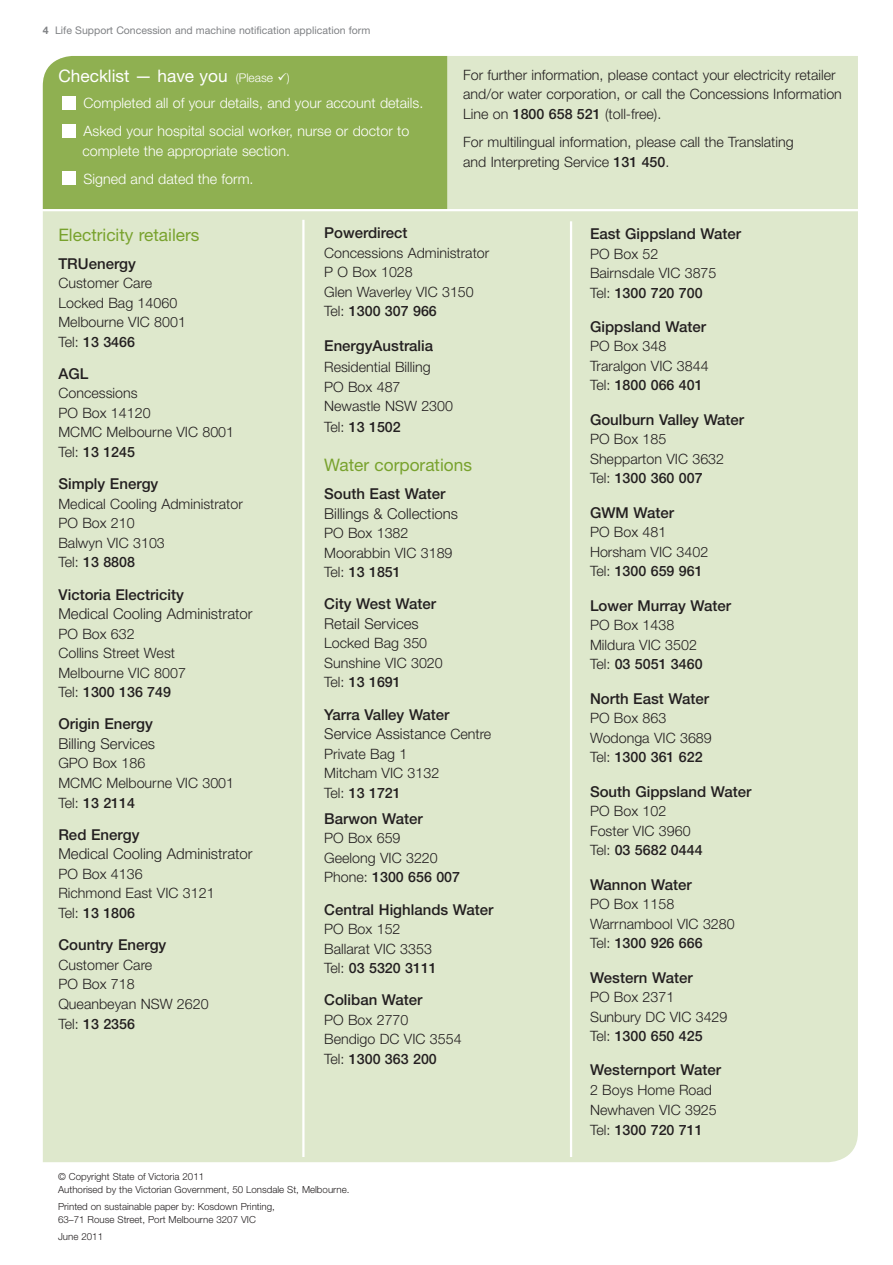
<style>
.page{position:relative;width:893px;height:1265px;background:#fff}
.page>*{position:absolute;margin:0;border:0;box-sizing:border-box;transform-origin:0 0}
.t1{font:17.25px "Helvetica Neue LT Std";color:#78a22d}
.t2{font:17.25px "Helvetica Neue LT Std";color:#fff}
.t3{font:500 15px "Helvetica Neue LT Std";color:#231f20}
.t4{font:300 15px/19.5px "Helvetica Neue LT Std";color:#231f20}
.t5{font:300 14.25px/19.5px "Helvetica Neue LT Std";color:#231f20}
.t6{font:300 14.25px/28px "Helvetica Neue LT Std";color:#fff}
.t7{font:300 12px "Helvetica Neue LT Std";color:#fff}
.t8{font:10.5px "Helvetica Neue LT Std";color:#808285}
.t9{font:300 9.75px/12.8px "Helvetica Neue LT Std";color:#231f20}
.s1{font-weight:700}
.s2{font-weight:500}
.s3{font-size:14.25px}
</style>
<div class="page">
<div style="left:43px;top:56px;width:815px;height:1105px;background:#dee8cc"></div>
<div style="left:43px;top:56px;width:404px;height:153px;background:#8fb051"></div>
<hr style="left:302px;top:221px;width:2px;height:934px;background:#fff">
<div style="left:62px;top:96px;width:14px;height:13px;background:#fff"></div>
<div style="left:62px;top:124px;width:14px;height:13px;background:#fff"></div>
<div style="left:62px;top:171px;width:14px;height:14px;background:#fff"></div>
<hr style="left:12px;top:209px;width:861px;height:2px;background:#fff">
<hr style="left:570px;top:222px;width:2px;height:933px;background:#fff">
<p class="t8" style="left:43px;top:24px;width:329px"><span class="s1">4</span> Life Support Concession and machine notification application form</p>
<p class="t2" style="left:58px;top:66px;width:171px">Checklist — have you</p>
<p class="t6" style="left:83px;top:89px;width:341px">Completed all of your details, and your account details.<br>Asked your hospital social worker, nurse or doctor to</p>
<p class="t6" style="left:82px;top:136px;width:209px">complete the appropriate section.<br>Signed and dated the form.</p>
<p class="t7" style="left:236px;top:70px;width:55px">(Please ✓)</p>
<p class="t5" style="left:463px;top:65px;width:380px">For further information, please contact your electricity retailer and/or water corporation, or call the Concessions Information<br>Line on <span class="s2">1800 658 521</span> (toll-free).</p>
<p class="t5" style="left:463px;top:132px;width:332px">For multilingual information, please call the Translating and Interpreting Service <span class="s2">131 450</span>.</p>
<p class="t1" style="left:58px;top:224px;width:143px">Electricity retailers</p>
<p class="t3" style="left:58px;top:254px;width:79px">TRUenergy</p>
<p class="t5" style="left:58px;top:273px;width:129px">Customer Care<br>Locked Bag 14060<br>Melbourne VIC 8001<br>Tel: <span class="s2">13 3466</span></p>
<p class="t3" style="left:58px;top:364px;width:31px">AGL</p>
<p class="t5" style="left:58px;top:383px;width:177px">Concessions<br>PO Box 14120<br>MCMC Melbourne VIC 8001<br>Tel: <span class="s2">13 1245</span></p>
<p class="t3" style="left:58px;top:475px;width:101px">Simply Energy</p>
<p class="t5" style="left:58px;top:493px;width:186px">Medical Cooling Administrator<br>PO Box 210<br>Balwyn VIC 3103<br>Tel: <span class="s2">13 8808</span></p>
<p class="t3" style="left:58px;top:585px;width:127px">Victoria Electricity</p>
<p class="t4" style="left:58px;top:603px;width:196px">Medical Cooling Administrator</p>
<p class="t5" style="left:58px;top:623px;width:129px">PO Box 632<br>Collins Street West<br>Melbourne VIC 8007<br>Tel: <span class="s2">1300 136 749</span></p>
<p class="t3" style="left:58px;top:715px;width:96px">Origin Energy</p>
<p class="t4" style="left:58px;top:733px;width:98px">Billing Services</p>
<p class="t5" style="left:58px;top:753px;width:177px">GPO Box 186<br>MCMC Melbourne VIC 3001<br>Tel: <span class="s2">13 2114</span></p>
<p class="t3" style="left:58px;top:825px;width:83px">Red Energy</p>
<p class="t4" style="left:58px;top:843px;width:196px">Medical Cooling Administrator</p>
<p class="t5" style="left:58px;top:863px;width:158px">PO Box 4136<br>Richmond East VIC 3121<br>Tel: <span class="s2">13 1806</span></p>
<p class="t3" style="left:58px;top:935px;width:109px">Country Energy</p>
<p class="t5" style="left:58px;top:954px;width:152px">Customer Care<br>PO Box 718<br>Queanbeyan NSW 2620<br>Tel: <span class="s2">13 2356</span></p>
<p class="t3" style="left:324px;top:224px;width:85px">Powerdirect</p>
<p class="t5" style="left:324px;top:243px;width:167px">Concessions Administrator<br>P O Box 1028<br>Glen Waverley VIC 3150<br>Tel: <span class="s2">1300 307 966</span></p>
<p class="t3" style="left:324px;top:336px;width:110px">EnergyAustralia</p>
<p class="t5" style="left:324px;top:357px;width:130px">Residential Billing<br>PO Box 487<br>Newastle NSW 2300<br>Tel: <span class="s2">13 1502</span></p>
<p class="t1" style="left:324px;top:454px;width:149px">Water corporations</p>
<p class="t3" style="left:324px;top:485px;width:123px">South East Water</p>
<p class="t4" style="left:324px;top:503px;width:135px">Billings &amp; Collections</p>
<p class="t5" style="left:324px;top:523px;width:130px">PO Box 1382<br>Moorabbin VIC 3189<br>Tel: <span class="s2">13 1851</span></p>
<p class="t3" style="left:324px;top:595px;width:113px">City West Water</p>
<p class="t4" style="left:324px;top:613px;width:96px">Retail Services</p>
<p class="t5" style="left:324px;top:633px;width:120px">Locked Bag 350<br>Sunshine VIC 3020<br>Tel: <span class="s2">13 1691</span></p>
<p class="t4" style="left:324px;top:704px;width:169px"><span class="s2">Yarra Valley Water<br></span>Service Assistance <span class="s3">Centre</span></p>
<p class="t5" style="left:324px;top:743px;width:117px">Private Bag 1<br>Mitcham VIC 3132<br>Tel: <span class="s2">13 1721</span></p>
<p class="t3" style="left:324px;top:809px;width:100px">Barwon Water</p>
<p class="t5" style="left:324px;top:828px;width:137px">PO Box 659<br>Geelong VIC 3220<br>Phone: <span class="s2">1300 656 007</span></p>
<p class="t3" style="left:324px;top:900px;width:171px">Central Highlands Water</p>
<p class="t5" style="left:324px;top:918px;width:114px">PO Box 152<br>Ballarat VIC 3353<br>Tel: <span class="s2">03 5320 3111</span></p>
<p class="t3" style="left:324px;top:990px;width:100px">Coliban Water</p>
<p class="t5" style="left:324px;top:1009px;width:139px">PO Box 2770<br>Bendigo DC VIC 3554<br>Tel: <span class="s2">1300 363 200</span></p>
<p class="t9" style="left:58px;top:1169px;width:293px">© Copyright State of Victoria 2011<br>Authorised by the Victorian Government, 50 Lonsdale St, Melbourne.</p>
<p class="t9" style="left:58px;top:1199px;width:218px">Printed on sustainable paper by: Kosdown Printing,<br>63–71 Rouse Street, Port Melbourne 3207 VIC</p>
<p class="t9" style="left:58px;top:1229px;width:47px">June 2011</p>
<p class="t3" style="left:590px;top:225px;width:153px">East Gippsland Water</p>
<p class="t5" style="left:590px;top:243px;width:128px">PO Box 52<br>Bairnsdale VIC 3875<br>Tel: <span class="s2">1300 720 700</span></p>
<p class="t3" style="left:590px;top:317px;width:117px">Gippsland Water</p>
<p class="t5" style="left:590px;top:336px;width:120px">PO Box 348<br>Traralgon VIC 3844<br>Tel: <span class="s2">1800 066 401</span></p>
<p class="t3" style="left:590px;top:410px;width:156px">Goulburn Valley Water</p>
<p class="t5" style="left:590px;top:429px;width:136px">PO Box 185<br>Shepparton VIC 3632<br>Tel: <span class="s2">1300 360 007</span></p>
<p class="t3" style="left:590px;top:503px;width:86px">GWM Water</p>
<p class="t5" style="left:590px;top:522px;width:120px">PO Box 481<br>Horsham VIC 3402<br>Tel: <span class="s2">1300 659 961</span></p>
<p class="t3" style="left:590px;top:596px;width:143px">Lower Murray Water</p>
<p class="t5" style="left:590px;top:615px;width:114px">PO Box 1438<br>Mildura VIC 3502<br>Tel: <span class="s2">03 5051 3460</span></p>
<p class="t3" style="left:590px;top:689px;width:120px">North East Water</p>
<p class="t5" style="left:590px;top:708px;width:123px">PO Box 863<br>Wodonga VIC 3689<br>Tel: <span class="s2">1300 361 622</span></p>
<p class="t3" style="left:590px;top:782px;width:163px">South Gippsland Water</p>
<p class="t5" style="left:590px;top:801px;width:114px">PO Box 102<br>Foster VIC 3960<br>Tel: <span class="s2">03 5682 0444</span></p>
<p class="t3" style="left:590px;top:875px;width:103px">Wannon Water</p>
<p class="t5" style="left:590px;top:893px;width:146px">PO Box 1158<br>Warrnambool VIC 3280<br>Tel: <span class="s2">1300 926 666</span></p>
<p class="t3" style="left:590px;top:968px;width:104px">Western Water</p>
<p class="t5" style="left:590px;top:986px;width:139px">PO Box 2371<br>Sunbury DC VIC 3429<br>Tel: <span class="s2">1300 650 425</span></p>
<p class="t3" style="left:590px;top:1061px;width:132px">Westernport Water</p>
<p class="t5" style="left:590px;top:1079px;width:128px">2 Boys Home Road<br>Newhaven VIC 3925<br>Tel: <span class="s2">1300 720 711</span></p>
</div>
